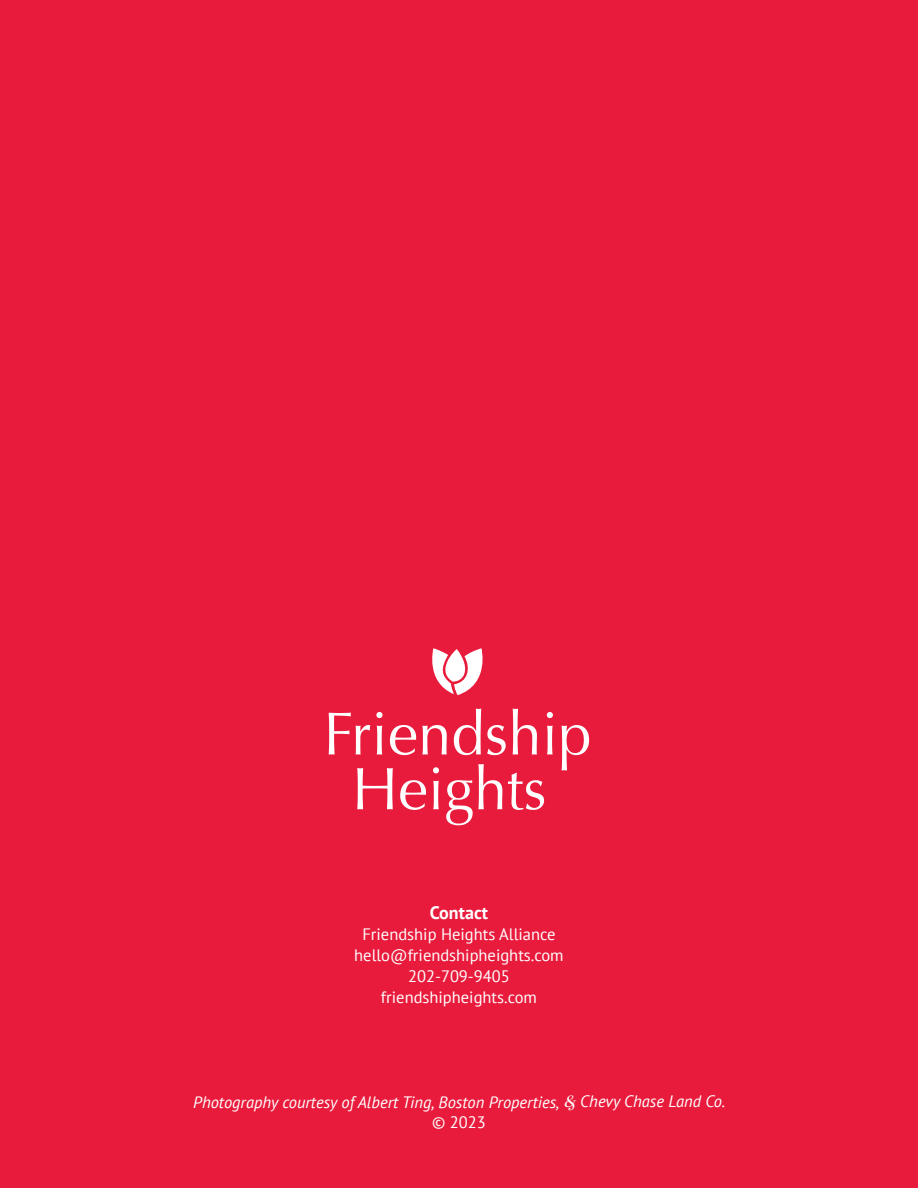
<style>
.page{position:relative;width:918px;height:1188px;background:#e91b3c}
.page>*{position:absolute;margin:0;border:0;box-sizing:border-box;transform-origin:0 0}
.t1{font:60.9px "Optima";color:#fff}
.t2{font:60.15px "Optima";color:#fff}
.t3{font:700 18px "PT Sans";color:#fff}
.t4{font:16.5px/21px "PT Sans";color:#fff;text-align:center}
.t5{font:italic 16.5px/21px "PT Sans";color:#fff;text-align:center}
.s1{font-family:"Abril Display"}
.s2{font-style:normal}
</style>
<div class="page">
<svg style="left:432px;top:648px;width:51px;height:47px"></svg>
<h1 class="t1" style="left:323px;top:698px;width:270px">Friendship</h1>
<h2 class="t2" style="left:352px;top:754px;width:196px">Heights</h2>
<p class="t3" style="left:430px;top:900px;width:60px">Contact</p>
<p class="t4" style="left:354px;top:923px;width:211px">Friendship Heights Alliance hello@friendshipheights.com<br>202-709-9405 friendshipheights.com</p>
<p class="t5" style="left:193px;top:1091px;width:534px">Photography courtesy of Albert Ting, Boston Properties, <span class="s1">&amp;</span> Chevy Chase Land Co. <span class="s2">© 2023</span></p>
</div>
